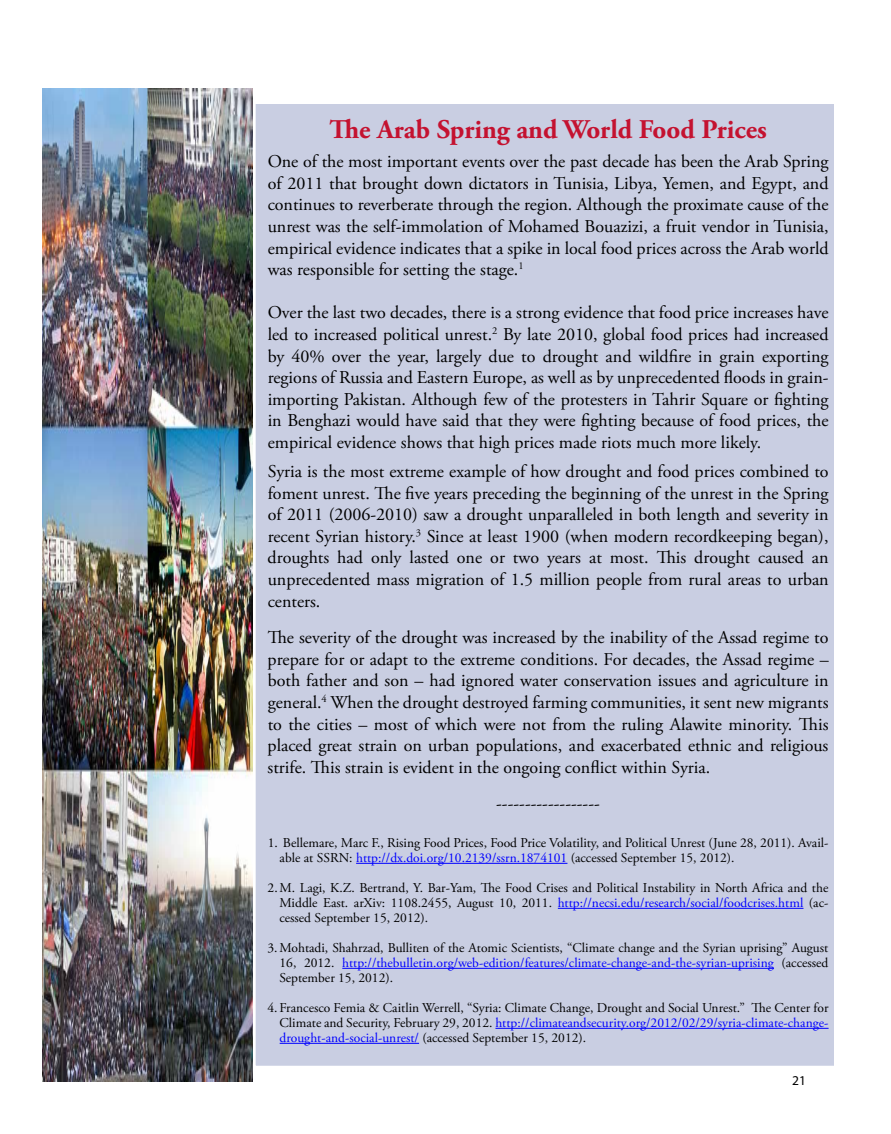
<style>
.page{position:relative;width:891px;height:1134px;background:#fff}
.page>*{position:absolute;margin:0;border:0;box-sizing:border-box;transform-origin:0 0}
.t1{font:700 27px "Adobe Garamond Pro";color:#c41230}
.t2{font:18px/21.6px "Adobe Garamond Pro";color:#000;text-align:justify}
.t3{font:13.5px/15px "Adobe Garamond Pro";color:#000;text-align:justify}
.t4{font:13.5px "Myriad Pro";color:#000}
.s1{color:#00f}
</style>
<div class="page">
<div style="left:253px;top:101px;width:584px;height:968px;background:#c9cee2;border:3px solid #fff"></div>
<hr style="left:356px;top:863px;width:211px;height:1px;background:#00f">
<hr style="left:558px;top:908px;width:246px;height:1px;background:#00f">
<hr style="left:342px;top:968px;width:432px;height:1px;background:#00f">
<hr style="left:495px;top:1028px;width:334px;height:1px;background:#00f">
<hr style="left:280px;top:1043px;width:139px;height:1px;background:#00f">
<img style="left:43px;top:89px;width:210px;height:992px">
<h1 class="t1" style="left:329px;top:114px;width:439px">The Arab Spring and World Food Prices</h1>
<p class="t2" style="left:268px;top:151px;width:562px">One of the most important events over the past decade has been the Arab Spring of 2011 that brought down dictators in Tunisia, Libya, Yemen, and Egypt, and continues to reverberate through the region. Although the proximate cause of the unrest was the self-immolation of Mohamed Bouazizi, a fruit vendor in Tunisia, empirical evidence indicates that a spike in local food prices across the Arab world was responsible for setting the stage.<sup>1</sup></p>
<p class="t2" style="left:268px;top:303px;width:563px">Over the last two decades, there is a strong evidence that food price increases have led to increased political unrest.<sup>2</sup> By late 2010, global food prices had increased by 40% over the year, largely due to drought and wildfire in grain exporting regions of Russia and Eastern Europe, as well as by unprecedented floods in grain&shy;importing Pakistan. Although few of the protesters in Tahrir Square or fighting in Benghazi would have said that they were fighting because of food prices, the empirical evidence shows that high prices made riots much more likely.</p>
<p class="t2" style="left:268px;top:461px;width:563px">Syria is the most extreme example of how drought and food prices combined to foment unrest. The five years preceding the beginning of the unrest in the Spring of 2011 (2006-2010) saw a drought unparalleled in both length and severity in recent Syrian history.<sup>3</sup> Since at least 1900 (when modern recordkeeping began), droughts had only lasted one or two years at most. This drought caused an unprecedented mass migration of 1.5 million people from rural areas to urban centers.</p>
<p class="t2" style="left:268px;top:627px;width:563px">The severity of the drought was increased by the inability of the Assad regime to prepare for or adapt to the extreme conditions. For decades, the Assad regime – both father and son – had ignored water conservation issues and agriculture in general.<sup>4</sup> When the drought destroyed farming communities, it sent new migrants to the cities – most of which were not from the ruling Alawite minority. This placed great strain on urban populations, and exacerbated ethnic and religious strife. This strain is evident in the ongoing conflict within Syria.</p>
<p class="t2" style="left:496px;top:794px;width:105px">------------------</p>
<p class="t3" style="left:280px;top:836px;width:550px;text-indent:-12px">1. Bellemare, Marc F., Rising Food Prices, Food Price Volatility, and Political Unrest (June 28, 2011). Avail&shy;able at SSRN: <span class="s1">http://dx.doi.org/10.2139/ssrn.1874101</span> (accessed September 15, 2012).</p>
<p class="t3" style="left:280px;top:881px;width:550px;text-indent:-12px">2.M. Lagi, K.Z. Bertrand, Y. Bar-Yam, The Food Crises and Political Instability in North Africa and the Middle East. arXiv: 1108.2455, August 10, 2011. <span class="s1">http://necsi.edu/research/social/foodcrises.html</span> (ac&shy;cessed September 15, 2012).</p>
<p class="t3" style="left:280px;top:941px;width:550px;text-indent:-12px">3.Mohtadi, Shahrzad, Bulliten of the Atomic Scientists, “Climate change and the Syrian uprising” August 16, 2012. <span class="s1">http://thebulletin.org/web-edition/features/climate-change-and-the-syrian-uprising</span> (accessed September 15, 2012).</p>
<p class="t3" style="left:280px;top:1001px;width:550px;text-indent:-12px">4. Francesco Femia &amp; Caitlin Werrell, “Syria: Climate Change, Drought and Social Unrest.” The Center for Climate and Security, February 29, 2012. <span class="s1">http://climateandsecurity.org/2012/02/29/syria-climate-change&shy;drought-and-social-unrest/</span> (accessed September 15, 2012).</p>
<p class="t4" style="left:792px;top:1072px;width:16px">21</p>
</div>
